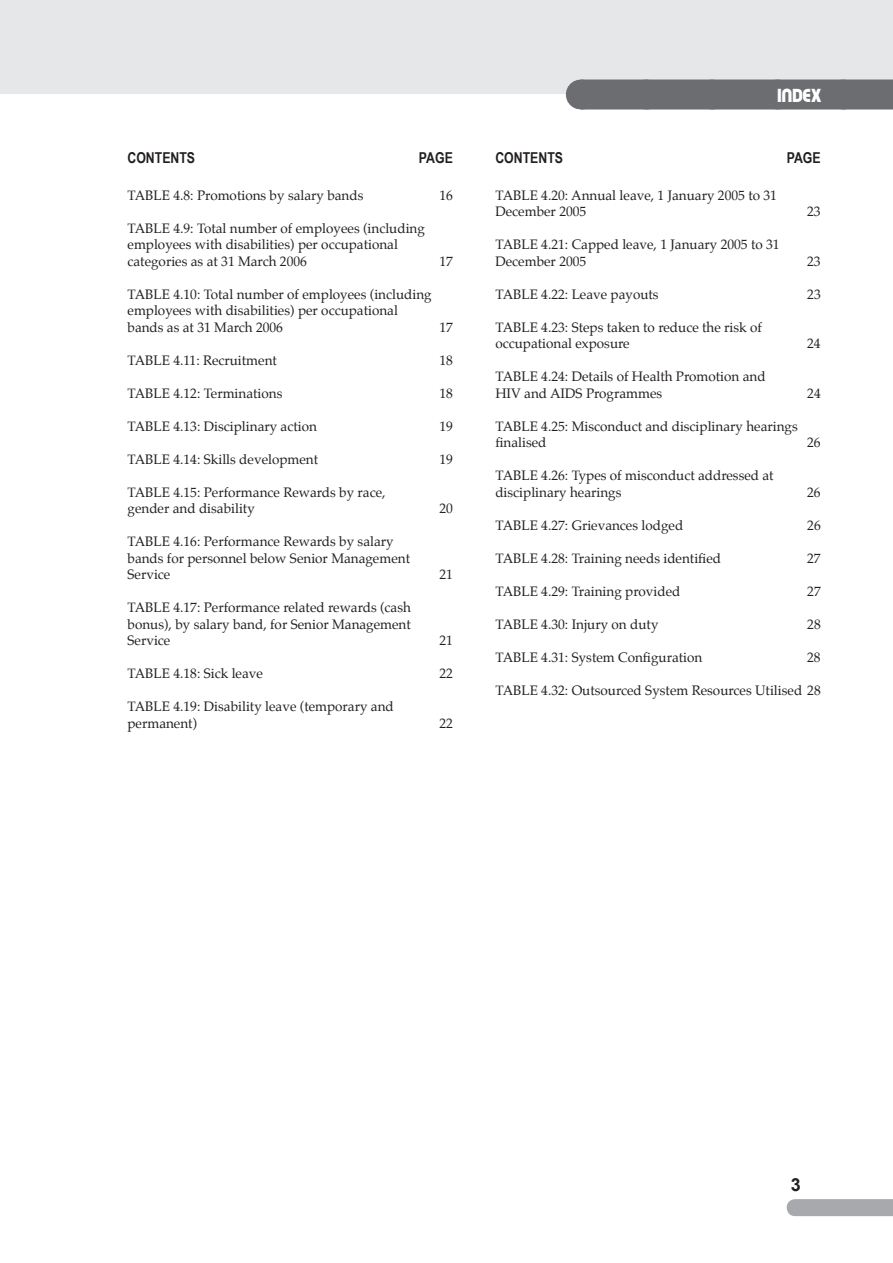
<style>
.page{position:relative;width:893px;height:1263px;background:#fff}
.page>*{position:absolute;margin:0;border:0;box-sizing:border-box;transform-origin:0 0}
.t1{font:18px "Puppet";color:#fff}
.t2{font:700 18px "Arial";color:#231f20}
.t3{font:700 15px "Arial Narrow";color:#231f20}
.t4{font:13.5px/16.5px "Palatino";color:#231f20}
</style>
<div class="page">
<svg style="left:787px;top:1199px;width:106px;height:17px;background:#a9aaae"></svg>
<div style="left:0;top:0;width:893px;height:94px;background:#e6e7e9"></div>
<div style="left:581px;top:80px;width:312px;height:30px;background:#6c6d70"></div>
<svg style="left:646px;top:109px;width:229px;height:1px"></svg>
<h1 class="t1" style="left:777px;top:89px;width:46px">INDEX</h1>
<p class="t3" style="left:128px;top:149px;width:69px">CONTENTS</p>
<p class="t3" style="left:419px;top:149px;width:35px">PAGE</p>
<p class="t3" style="left:495px;top:149px;width:69px">CONTENTS</p>
<p class="t3" style="left:787px;top:149px;width:35px">PAGE</p>
<p class="t4" style="left:128px;top:188px;width:237px">TABLE 4.8: Promotions by salary bands</p>
<p class="t4" style="left:439px;top:188px;width:15px">16</p>
<p class="t4" style="left:128px;top:221px;width:299px">TABLE 4.9: Total number of employees (including employees with disabilities) per occupational categories as at 31 March 2006</p>
<p class="t4" style="left:495px;top:188px;width:283px">TABLE 4.20: Annual leave, 1 January 2005 to 31<br>December 2005</p>
<p class="t4" style="left:807px;top:205px;width:15px">23</p>
<p class="t4" style="left:495px;top:238px;width:286px">TABLE 4.21: Capped leave, 1 January 2005 to 31<br>December 2005</p>
<p class="t4" style="left:439px;top:254px;width:15px">17</p>
<p class="t4" style="left:807px;top:254px;width:15px">23</p>
<p class="t4" style="left:128px;top:287px;width:306px">TABLE 4.10: Total number of employees (including employees with disabilities) per occupational bands as at 31 March 2006</p>
<p class="t4" style="left:439px;top:320px;width:15px">17</p>
<p class="t4" style="left:128px;top:353px;width:151px">TABLE 4.11: Recruitment</p>
<p class="t4" style="left:439px;top:353px;width:15px">18</p>
<p class="t4" style="left:128px;top:386px;width:156px">TABLE 4.12: Terminations</p>
<p class="t4" style="left:439px;top:386px;width:15px">18</p>
<p class="t4" style="left:128px;top:419px;width:191px">TABLE 4.13: Disciplinary action</p>
<p class="t4" style="left:439px;top:419px;width:15px">19</p>
<p class="t4" style="left:128px;top:452px;width:192px">TABLE 4.14: Skills development</p>
<p class="t4" style="left:439px;top:452px;width:15px">19</p>
<p class="t4" style="left:128px;top:485px;width:259px">TABLE 4.15: Performance Rewards by race, gender and disability</p>
<p class="t4" style="left:439px;top:502px;width:15px">20</p>
<p class="t4" style="left:128px;top:535px;width:284px">TABLE 4.16: Performance Rewards by salary bands for personnel below Senior Management<br>Service</p>
<p class="t4" style="left:128px;top:601px;width:285px;text-align:justify">TABLE 4.17: Performance related rewards (cash bonus), by salary band, for Senior Management Service</p>
<p class="t4" style="left:439px;top:568px;width:15px">21</p>
<p class="t4" style="left:439px;top:634px;width:15px">21</p>
<p class="t4" style="left:128px;top:667px;width:137px">TABLE 4.18: Sick leave</p>
<p class="t4" style="left:439px;top:667px;width:15px">22</p>
<p class="t4" style="left:128px;top:700px;width:268px">TABLE 4.19: Disability leave (temporary and permanent)</p>
<p class="t4" style="left:439px;top:716px;width:15px">22</p>
<p class="t4" style="left:495px;top:287px;width:165px">TABLE 4.22: Leave payouts</p>
<p class="t4" style="left:807px;top:287px;width:15px">23</p>
<p class="t4" style="left:495px;top:320px;width:268px">TABLE 4.23: Steps taken to reduce the risk of occupational exposure</p>
<p class="t4" style="left:807px;top:337px;width:15px">24</p>
<p class="t4" style="left:495px;top:370px;width:272px">TABLE 4.24: Details of Health Promotion and<br>HIV and AIDS Programmes</p>
<p class="t4" style="left:495px;top:419px;width:304px">TABLE 4.25: Misconduct and disciplinary hearings finalised</p>
<p class="t4" style="left:495px;top:469px;width:280px">TABLE 4.26: Types of misconduct addressed at disciplinary hearings</p>
<p class="t4" style="left:807px;top:386px;width:15px">24</p>
<p class="t4" style="left:807px;top:436px;width:15px">26</p>
<p class="t4" style="left:807px;top:485px;width:15px">26</p>
<p class="t4" style="left:495px;top:518px;width:189px">TABLE 4.27: Grievances lodged</p>
<p class="t4" style="left:807px;top:518px;width:15px">26</p>
<p class="t4" style="left:495px;top:551px;width:227px">TABLE 4.28: Training needs identified</p>
<p class="t4" style="left:807px;top:551px;width:15px">27</p>
<p class="t4" style="left:495px;top:584px;width:186px">TABLE 4.29: Training provided</p>
<p class="t4" style="left:807px;top:584px;width:15px">27</p>
<p class="t4" style="left:495px;top:617px;width:165px">TABLE 4.30: Injury on duty</p>
<p class="t4" style="left:807px;top:617px;width:15px">28</p>
<p class="t4" style="left:495px;top:650px;width:208px">TABLE 4.31: System Configuration</p>
<p class="t4" style="left:807px;top:650px;width:15px">28</p>
<p class="t4" style="left:495px;top:683px;width:327px">TABLE 4.32: Outsourced System Resources Utilised 28</p>
<h1 class="t2" style="left:791px;top:1174px;width:12px">3</h1>
</div>
